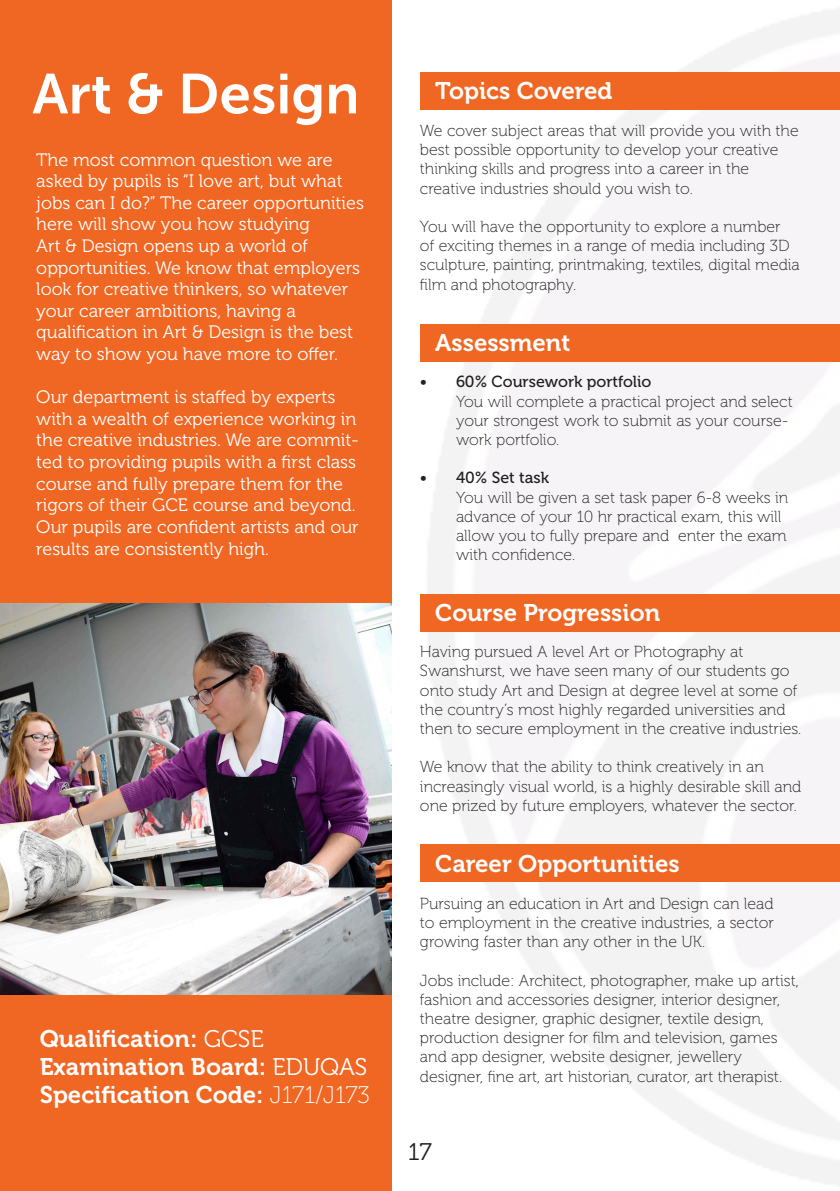
<style>
.page{position:relative;width:840px;height:1191px;background:#fff}
.page>*{position:absolute;margin:0;border:0;box-sizing:border-box;transform-origin:0 0}
.t1{font:56px "Museo Sans Cyrl 700";color:#fff}
.t2{font:24px "Museo 700";color:#fff}
.t3{font:24px "Museo 300";color:#231f20}
.t4{font:18px/21.6px "Museo 300";color:#fff}
.t5{font:16px/19.2px "Museo 100";color:#231f20}
.s1{font-family:"Museo 300"}
.s2{font-family:"Museo 100"}
.s3{font-family:"Museo 500"}
</style>
<div class="page">
<img style="left:420px;top:9px;width:419px;height:1176px">
<div style="left:0;top:0;width:391px;height:1191px;background:#f06623"></div>
<div style="left:420px;top:72px;width:419px;height:38px;background:#f06623"></div>
<div style="left:420px;top:324px;width:419px;height:38px;background:#f06623"></div>
<div style="left:420px;top:593px;width:419px;height:38px;background:#f06623"></div>
<div style="left:420px;top:844px;width:419px;height:38px;background:#f06623"></div>
<img style="left:0;top:603px;width:391px;height:391px">
<p class="t1" style="left:32px;top:63px;width:328px">Art &amp; Design</p>
<p class="t4" style="left:36px;top:149px;width:329px">The most common question we are asked by pupils is “I love art, but what jobs can I do?” The career opportunities here will show you how studying<br>Art &amp; Design opens up a world of opportunities. We know that employers look for creative thinkers, so whatever your career ambitions, having a qualification in Art &amp; Design is the best way to show you have more to offer.</p>
<p class="t4" style="left:36px;top:386px;width:324px">Our department is staffed by experts with a wealth of experience working in the creative industries. We are commit&shy;ted to providing pupils with a first class course and fully prepare them for the rigors of their GCE course and beyond.<br>Our pupils are confident artists and our results are consistently high.</p>
<p class="t2" style="left:40px;top:1024px;width:225px">Qualification: <span class="s1">GCSE</span></p>
<p class="t2" style="left:40px;top:1052px;width:329px">Examination Board: <span class="s1">EDUQAS</span></p>
<p class="t2" style="left:40px;top:1080px;width:331px">Specification Code: <span class="s2">J171/J173</span></p>
<p class="t2" style="left:435px;top:77px;width:179px">Topics Covered</p>
<p class="t5" style="left:420px;top:121px;width:380px">We cover subject areas that will provide you with the best possible opportunity to develop your creative thinking skills and progress into a career in the creative industries should you wish to.</p>
<p class="t5" style="left:420px;top:217px;width:381px">You will have the opportunity to explore a number<br>of exciting themes in a range of media including 3D sculpture, painting, printmaking, textiles, digital media film and photography.</p>
<p class="t2" style="left:435px;top:330px;width:136px">Assessment</p>
<p class="t5" style="left:456px;top:373px;width:338px;text-indent:-36px"><span class="s3">• 60% Coursework portfolio<br></span>You will complete a practical project and select your strongest work to submit as your course&shy;work portfolio.</p>
<p class="t5" style="left:456px;top:469px;width:333px;text-indent:-36px"><span class="s3">• 40% Set task<br></span>You will be given a set task paper 6-8 weeks in advance of your 10 hr practical exam, this will allow you to fully prepare and enter the exam with confidence.</p>
<p class="t2" style="left:435px;top:599px;width:226px">Course Progression</p>
<p class="t5" style="left:420px;top:642px;width:382px">Having pursued A level Art or Photography at Swanshurst, we have seen many of our students go onto study Art and Design at degree level at some of the country’s most highly regarded universities and then to secure employment in the creative industries.</p>
<p class="t5" style="left:420px;top:757px;width:383px">We know that the ability to think creatively in an increasingly visual world, is a highly desirable skill and one prized by future employers, whatever the sector.</p>
<p class="t2" style="left:435px;top:850px;width:246px">Career Opportunities</p>
<p class="t5" style="left:420px;top:894px;width:355px;text-align:justify">Pursuing an education in Art and Design can lead to employment in the creative industries, a sector growing faster than any other in the UK.</p>
<p class="t5" style="left:420px;top:971px;width:380px">Jobs include: Architect, photographer, make up artist, fashion and accessories designer, interior designer, theatre designer, graphic designer, textile design, production designer for film and television, games and app designer, website designer, jewellery designer, fine art, art historian, curator, art therapist.</p>
<h2 class="t3" style="left:408px;top:1139px;width:25px">17</h2>
</div>
